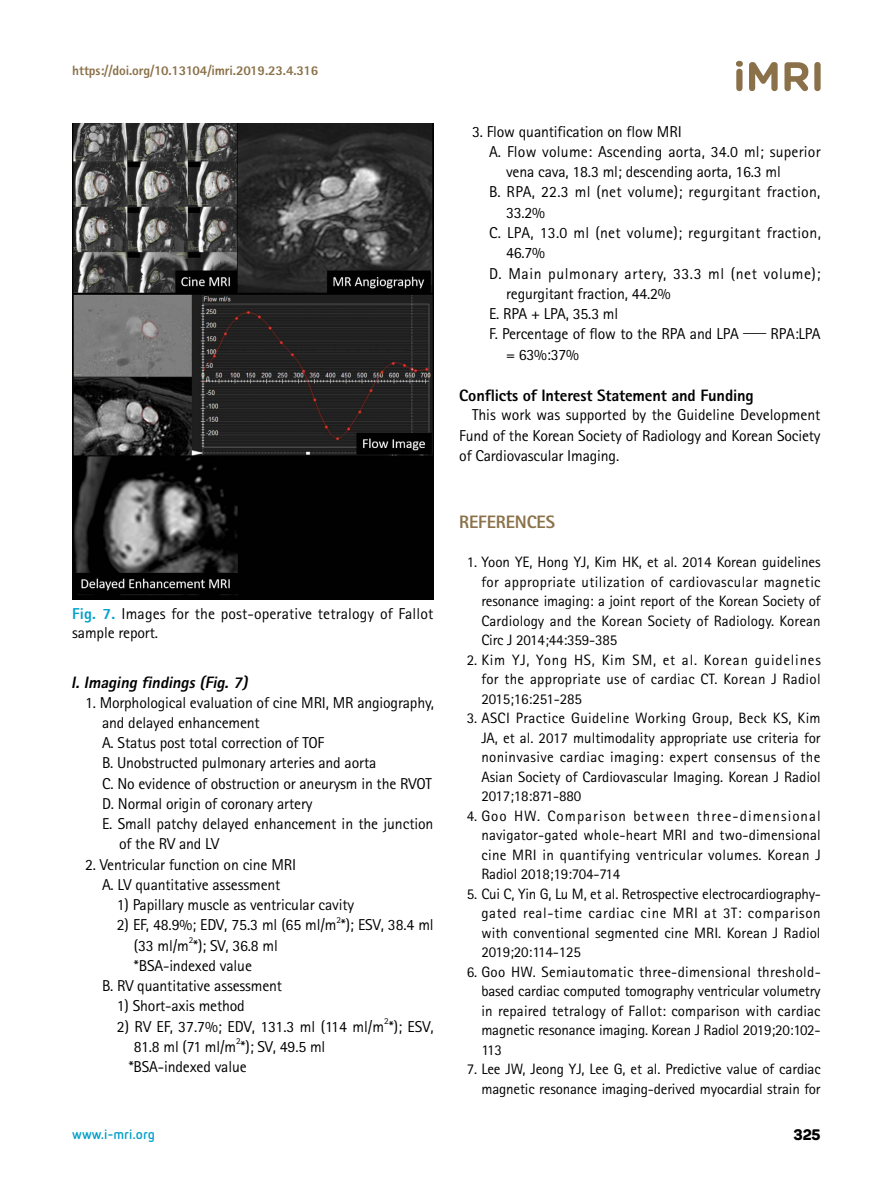
<style>
.page{position:relative;width:893px;height:1191px;background:#fff}
.page>*{position:absolute;margin:0;border:0;box-sizing:border-box;transform-origin:0 0}
.t1{font:800 18px "Rotis Sans Serif Std";letter-spacing:-.01em;color:#8b7149}
.t2{font:800 16.5px "Rotis Sans Serif Std";letter-spacing:-.01em;color:#000}
.t3{font:italic 800 16.5px "Rotis Sans Serif Std";color:#000}
.t4{font:15.75px/20.2px "Rotis Sans Serif Std";letter-spacing:-.01em;color:#000;text-align:center}
.t5{font:15.75px "Rotis Sans Serif Std";letter-spacing:.015em;color:#000}
.t6{font:15.75px/18.8px "Rotis Sans Serif Std";letter-spacing:.01em;color:#000}
.t7{font:15.75px "Rotis Sans Serif Std";letter-spacing:.02em;color:#000}
.t8{font:15.75px "Rotis Sans Serif Std";letter-spacing:.035em;color:#000}
.t9{font:15px/19.5px "Rotis Sans Serif Std";letter-spacing:-.005em;color:#000;text-align:justify}
.t10{font:800 15px "Panton";color:#000}
.t11{font:800 13.5px "Rotis Sans Serif Std";letter-spacing:-.01em;color:#8b7149}
.t12{font:700 13.5px "Netto Pro";color:#00a0c8}
.t13{font:9.15px "Rotis Sans Serif Std";color:#000}
.s1{font-weight:800;color:#00a0c8}
</style>
<div class="page">
<svg style="left:736px;top:61px;width:7px;height:30px"></svg>
<svg style="left:749px;top:62px;width:29px;height:29px"></svg>
<svg style="left:784px;top:62px;width:24px;height:29px"></svg>
<svg style="left:814px;top:62px;width:7px;height:29px"></svg>
<img style="left:72px;top:123px;width:362px;height:476px">
<p class="t11" style="left:72px;top:62px;width:247px">https://doi.org/10.13104/imri.2019.23.4.316</p>
<p class="t6" style="left:72px;top:604px;width:363px"><span class="s1">Fig. 7.</span> Images for the post-operative tetralogy of Fallot sample report.</p>
<p class="t3" style="left:71px;top:672px;width:182px">I.Imaging findings(Fig.7)</p>
<p class="t4" style="left:85px;top:692px;width:350px">1. Morphological evaluation of cine MRI, MR angiography,</p>
<p class="t4" style="left:102px;top:712px;width:159px">and delayed enhancement</p>
<p class="t4" style="left:102px;top:732px;width:224px">A. Status post total correction of TOF</p>
<p class="t4" style="left:102px;top:753px;width:276px">B. Unobstructed pulmonary arteries and aorta</p>
<p class="t4" style="left:102px;top:773px;width:331px">C. No evidence of obstruction or aneurysm in the RVOT</p>
<p class="t4" style="left:102px;top:793px;width:212px">D. Normal origin of coronary artery</p>
<p class="t4" style="left:102px;top:813px;width:333px">E. Small patchy delayed enhancement in the junction</p>
<p class="t4" style="left:119px;top:834px;width:102px">of the RV and LV</p>
<p class="t4" style="left:85px;top:854px;width:213px">2. Ventricular function on cine MRI<br>A. LV quantitative assessment</p>
<p class="t4" style="left:117px;top:894px;width:239px">1) Papillary muscle as ventricular cavity</p>
<p class="t4" style="left:117px;top:915px;width:318px">2) EF, 48.9%; EDV, 75.3 ml (65 ml/m *); ESV, 38.4 ml</p>
<p class="t13" style="left:336px;top:914px;width:6px">2</p>
<p class="t13" style="left:189px;top:934px;width:6px">2</p>
<p class="t4" style="left:102px;top:955px;width:182px">*BSA-indexed value<br>B. RV quantitative assessment</p>
<p class="t4" style="left:117px;top:996px;width:129px">1) Short-axis method</p>
<p class="t4" style="left:117px;top:1016px;width:318px">2) RV EF, 37.7%; EDV, 131.3 ml (114 ml/m *); ESV,</p>
<p class="t4" style="left:134px;top:935px;width:145px">(33 ml/m *); SV, 36.8 ml</p>
<p class="t13" style="left:384px;top:1015px;width:6px">2</p>
<p class="t13" style="left:236px;top:1036px;width:6px">2</p>
<p class="t4" style="left:129px;top:1056px;width:120px">*BSA-indexed value</p>
<p class="t4" style="left:134px;top:1036px;width:193px">81.8 ml (71 ml/m *); SV, 49.5 ml</p>
<p class="t4" style="left:472px;top:121px;width:211px">3. Flow quantification on flow MRI</p>
<p class="t5" style="left:489px;top:142px;width:333px">A. Flow volume: Ascending aorta, 34.0 ml; superior</p>
<p class="t4" style="left:506px;top:162px;width:276px">vena cava, 18.3 ml; descending aorta, 16.3 ml</p>
<p class="t5" style="left:489px;top:183px;width:333px">B. RPA, 22.3 ml (net volume); regurgitant fraction,</p>
<p class="t4" style="left:506px;top:202px;width:41px">33.2%</p>
<p class="t7" style="left:489px;top:223px;width:333px">C. LPA, 13.0 ml (net volume); regurgitant fraction,</p>
<p class="t4" style="left:506px;top:243px;width:41px">46.7%</p>
<p class="t8" style="left:489px;top:264px;width:333px">D. Main pulmonary artery, 33.3 ml (net volume);</p>
<p class="t4" style="left:506px;top:283px;width:166px">regurgitant fraction, 44.2%</p>
<p class="t4" style="left:489px;top:303px;width:131px">E. RPA + LPA, 35.3 ml</p>
<p class="t4" style="left:489px;top:324px;width:251px">F. Percentage of flow to the RPA and LPA</p>
<p class="t4" style="left:743px;top:316px;width:25px">___</p>
<p class="t4" style="left:771px;top:324px;width:52px">RPA:LPA</p>
<p class="t4" style="left:506px;top:344px;width:75px">= 63%:37%</p>
<p class="t2" style="left:459px;top:384px;width:296px">Conflicts of Interest Statement and Funding</p>
<p class="t4" style="left:459px;top:405px;width:363px;text-align:justify;text-indent:13px">This work was supported by the Guideline Development Fund of the Korean Society of Radiology and Korean Society of Cardiovascular Imaging.</p>
<p class="t1" style="left:459px;top:510px;width:97px">REFERENCES</p>
<p class="t9" style="left:481px;top:552px;width:341px;text-indent:-14px">1. Yoon YE, Hong YJ, Kim HK, et al. 2014 Korean guidelines for appropriate utilization of cardiovascular magnetic resonance imaging: a joint report of the Korean Society of Cardiology and the Korean Society of Radiology. Korean Circ J 2014;44:359-385</p>
<p class="t9" style="left:481px;top:650px;width:341px;text-indent:-14px">2. Kim YJ, Yong HS, Kim SM, et al. Korean guidelines for the appropriate use of cardiac CT. Korean J Radiol 2015;16:251-285</p>
<p class="t9" style="left:481px;top:708px;width:341px;text-indent:-14px">3. ASCI Practice Guideline Working Group, Beck KS, Kim JA, et al. 2017 multimodality appropriate use criteria for noninvasive cardiac imaging: expert consensus of the Asian Society of Cardiovascular Imaging. Korean J Radiol 2017;18:871-880</p>
<p class="t9" style="left:481px;top:806px;width:341px;text-indent:-14px">4. Goo HW. Comparison between three-dimensional navigator-gated whole-heart MRI and two-dimensional cine MRI in quantifying ventricular volumes. Korean J Radiol 2018;19:704-714</p>
<p class="t9" style="left:481px;top:884px;width:341px;text-indent:-14px">5. Cui C, Yin G, Lu M, et al. Retrospective electrocardiography&shy;gated real-time cardiac cine MRI at 3T: comparison with conventional segmented cine MRI. Korean J Radiol 2019;20:114-125</p>
<p class="t9" style="left:481px;top:962px;width:341px;text-indent:-14px">6. Goo HW. Semiautomatic three-dimensional threshold&shy;based cardiac computed tomography ventricular volumetry in repaired tetralogy of Fallot: comparison with cardiac magnetic resonance imaging. Korean J Radiol 2019;20:102- 113</p>
<p class="t9" style="left:467px;top:1059px;width:355px;text-align:right">7. Lee JW, Jeong YJ, Lee G, et al. Predictive value of cardiac magnetic resonance imaging-derived myocardial strain for</p>
<p class="t12" style="left:72px;top:1124px;width:84px">www.i-mri.org</p>
<p class="t10" style="left:793px;top:1125px;width:29px">325</p>
</div>
